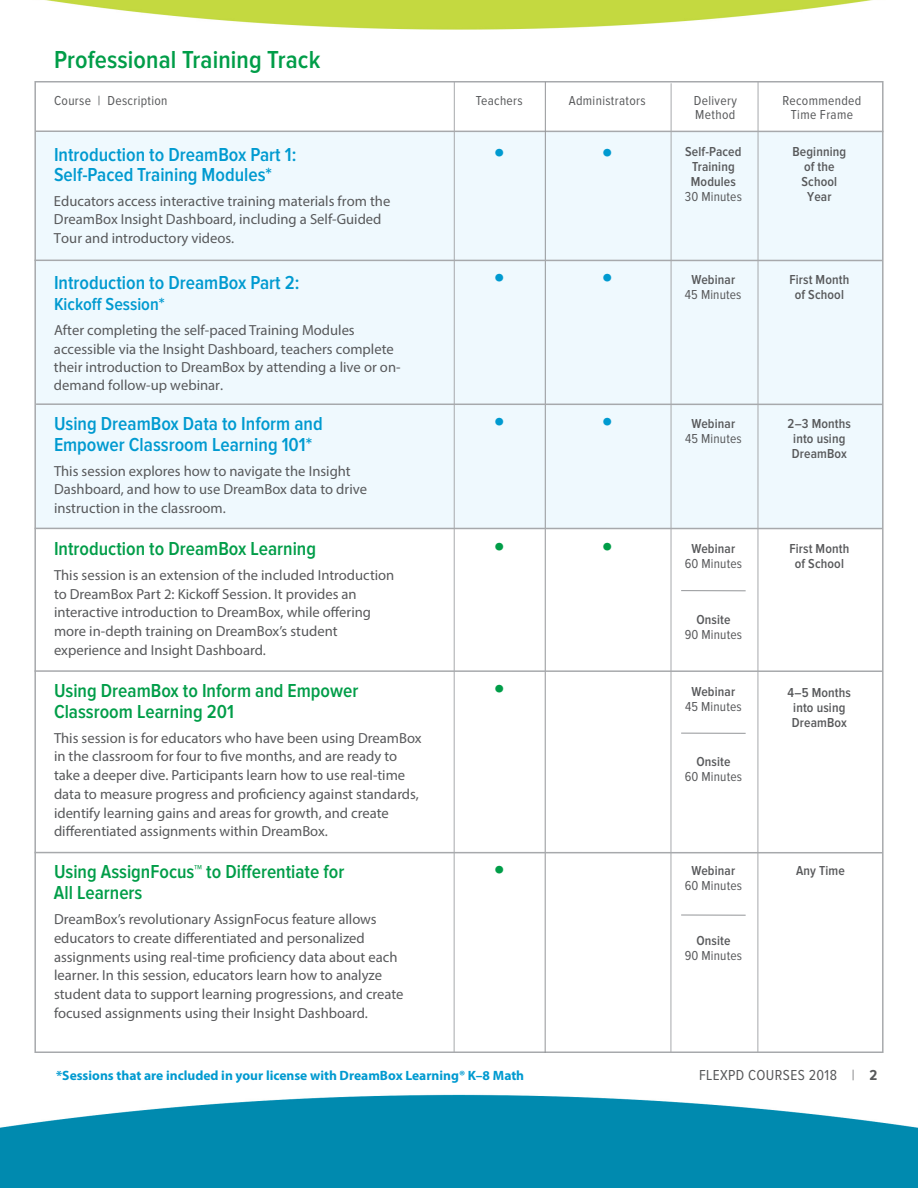
<style>
.page{position:relative;width:918px;height:1188px;background:#fff}
.page>*{position:absolute;margin:0;border:0;box-sizing:border-box;transform-origin:0 0}
.t1{font:600 34.5px "Proxima Nova Cond";color:#009ad0}
.t2{font:600 34.5px "Proxima Nova Cond";color:#009d48}
.t3{font:600 25.5px "Proxima Nova Cond";letter-spacing:.005em;color:#009d48}
.t4{font:600 19.5px "Proxima Nova Cond";color:#009ad0}
.t5{font:600 19.5px "Proxima Nova Cond";color:#009d48}
.t6{font:600 18px "Proxima Nova Cond";color:#009ad0}
.t7{font:15px "Proxima Nova Cond";letter-spacing:.025em;color:#58595b}
.t8{font:14.7px/18.8px "Myriad Pro";color:#58595b}
.t9{font:600 13.5px/15px "Proxima Nova Cond";letter-spacing:.01em;color:#58595b;text-align:center}
.t10{font:13.5px "Proxima Nova Cond";letter-spacing:.01em;color:#58595b}
.t11{font:700 13.5px "Myriad Pro";color:#009ad0}
.s1{font-weight:300}
.s2{font-weight:700}
</style>
<div class="page">
<img style="left:0;top:0;width:918px;height:1188px">
<div style="left:36px;top:132px;width:847px;height:397px;background:#eff9fe"></div>
<hr style="left:35px;top:130px;width:848px;height:2px;background:#a7a9ac">
<hr style="left:545px;top:82px;width:1px;height:971px;background:#939598">
<hr style="left:671px;top:83px;width:1px;height:970px;background:#a7a9ac">
<hr style="left:758px;top:82px;width:1px;height:971px;background:#a7a9ac">
<hr style="left:454px;top:82px;width:1px;height:971px;background:#a7a9ac">
<hr style="left:681px;top:590px;width:65px;height:1px;background:#939598">
<hr style="left:681px;top:733px;width:65px;height:1px;background:#939598">
<hr style="left:35px;top:260px;width:848px;height:1px;background:#a7a9ac">
<hr style="left:36px;top:403px;width:847px;height:2px;background:#a7a9ac">
<hr style="left:35px;top:528px;width:848px;height:1px;background:#a7a9ac">
<hr style="left:35px;top:670px;width:848px;height:2px;background:#a7a9ac">
<hr style="left:35px;top:852px;width:848px;height:2px;background:#a7a9ac">
<hr style="left:681px;top:915px;width:65px;height:1px;background:#939598">
<h2 class="t3" style="left:54px;top:47px;width:268px">Professional Training Track</h2>
<p class="t10" style="left:54px;top:94px;width:115px">Course | Description</p>
<p class="t10" style="left:476px;top:94px;width:48px">Teachers</p>
<p class="t10" style="left:569px;top:94px;width:78px">Administrators</p>
<p class="t10" style="left:694px;top:94px;width:45px">Delivery</p>
<p class="t10" style="left:783px;top:94px;width:80px">Recommended</p>
<p class="t10" style="left:695px;top:108px;width:42px">Method</p>
<p class="t10" style="left:791px;top:108px;width:64px">Time Frame</p>
<h3 class="t4" style="left:54px;top:145px;width:244px">Introduction to DreamBox Part 1:</h3>
<h1 class="t1" style="left:493px;top:133px;width:14px">•</h1>
<h1 class="t1" style="left:601px;top:133px;width:14px">•</h1>
<h3 class="t4" style="left:54px;top:166px;width:220px">Self-Paced Training Modules*</h3>
<p class="t8" style="left:54px;top:192px;width:338px">Educators access interactive training materials from the<br>DreamBox Insight Dashboard, including a Self-Guided<br>Tour and introductory videos.</p>
<h3 class="t4" style="left:54px;top:273px;width:247px">Introduction to DreamBox Part 2:</h3>
<h1 class="t1" style="left:493px;top:258px;width:14px">•</h1>
<h1 class="t1" style="left:601px;top:258px;width:14px">•</h1>
<p class="t6" style="left:54px;top:296px;width:112px">Kickoff Session*</p>
<p class="t8" style="left:54px;top:320px;width:348px">After completing the self-paced Training Modules accessible via the Insight Dashboard, teachers complete their introduction to DreamBox by attending a live or on&shy;demand follow-up webinar.</p>
<h3 class="t4" style="left:54px;top:414px;width:270px">Using DreamBox Data to Inform and</h3>
<h1 class="t1" style="left:493px;top:403px;width:14px">•</h1>
<h1 class="t1" style="left:601px;top:403px;width:14px">•</h1>
<h3 class="t4" style="left:54px;top:435px;width:260px">Empower Classroom Learning 101*</h3>
<p class="t8" style="left:54px;top:461px;width:315px">This session explores how to navigate the Insight<br>Dashboard, and how to use DreamBox data to drive instruction in the classroom.</p>
<h3 class="t5" style="left:54px;top:540px;width:264px">Introduction to DreamBox Learning</h3>
<h1 class="t2" style="left:493px;top:528px;width:14px">•</h1>
<h1 class="t2" style="left:601px;top:528px;width:14px">•</h1>
<p class="t8" style="left:54px;top:565px;width:342px">This session is an extension of the included Introduction to DreamBox Part 2: Kickoff Session. It provides an interactive introduction to DreamBox, while offering more in-depth training on DreamBox’s student experience and Insight Dashboard.</p>
<h3 class="t5" style="left:54px;top:681px;width:306px">Using DreamBox to Inform and Empower</h3>
<h1 class="t2" style="left:493px;top:670px;width:14px">•</h1>
<h3 class="t5" style="left:54px;top:702px;width:181px">Classroom Learning 201</h3>
<p class="t8" style="left:54px;top:728px;width:369px">This session is for educators who have been using DreamBox in the classroom for four to five months, and are ready to take a deeper dive. Participants learn how to use real-time data to measure progress and proficiency against standards, identify learning gains and areas for growth, and create differentiated assignments within DreamBox.</p>
<h3 class="t5" style="left:54px;top:863px;width:292px">Using AssignFocus™ to Differentiate for</h3>
<h1 class="t2" style="left:493px;top:851px;width:14px">•</h1>
<h3 class="t5" style="left:54px;top:884px;width:90px">All Learners</h3>
<p class="t8" style="left:54px;top:909px;width:351px">DreamBox’s revolutionary AssignFocus feature allows educators to create differentiated and personalized assignments using real-time proficiency data about each learner. In this session, educators learn how to analyze student data to support learning progressions, and create focused assignments using their Insight Dashboard.</p>
<p class="t9" style="left:685px;top:145px;width:58px">Self-Paced<br>Training<br>Modules</p>
<p class="t10" style="left:685px;top:191px;width:59px">30 Minutes</p>
<p class="t9" style="left:793px;top:145px;width:55px">Beginning of the<br>School<br>Year</p>
<p class="t9" style="left:692px;top:272px;width:45px">Webinar</p>
<p class="t10" style="left:685px;top:288px;width:58px">45 Minutes</p>
<p class="t9" style="left:789px;top:272px;width:61px">First Month of School</p>
<p class="t9" style="left:788px;top:417px;width:65px">2–3 Months into using<br>DreamBox</p>
<p class="t9" style="left:692px;top:417px;width:45px">Webinar</p>
<p class="t10" style="left:685px;top:433px;width:58px">45 Minutes</p>
<p class="t9" style="left:692px;top:542px;width:45px">Webinar</p>
<p class="t10" style="left:685px;top:558px;width:59px">60 Minutes</p>
<p class="t9" style="left:789px;top:542px;width:61px">First Month of School</p>
<p class="t9" style="left:696px;top:612px;width:36px">Onsite</p>
<p class="t10" style="left:685px;top:628px;width:59px">90 Minutes</p>
<p class="t9" style="left:692px;top:684px;width:45px">Webinar</p>
<p class="t10" style="left:685px;top:700px;width:58px">45 Minutes</p>
<p class="t9" style="left:788px;top:686px;width:65px">4–5 Months into using<br>DreamBox</p>
<p class="t9" style="left:696px;top:755px;width:36px">Onsite</p>
<p class="t10" style="left:685px;top:771px;width:59px">60 Minutes</p>
<p class="t9" style="left:692px;top:863px;width:45px">Webinar</p>
<p class="t10" style="left:685px;top:879px;width:59px">60 Minutes</p>
<p class="t9" style="left:796px;top:863px;width:50px">Any Time</p>
<p class="t9" style="left:696px;top:934px;width:36px">Onsite</p>
<p class="t10" style="left:685px;top:950px;width:59px">90 Minutes</p>
<p class="t11" style="left:56px;top:1067px;width:470px">*Sessions that are included in your license with DreamBox Learning® K–8 Math</p>
<p class="t7" style="left:699px;top:1068px;width:180px">FLEXPD COURSES 2018 <span class="s1">|</span> <span class="s2">2</span></p>
</div>
